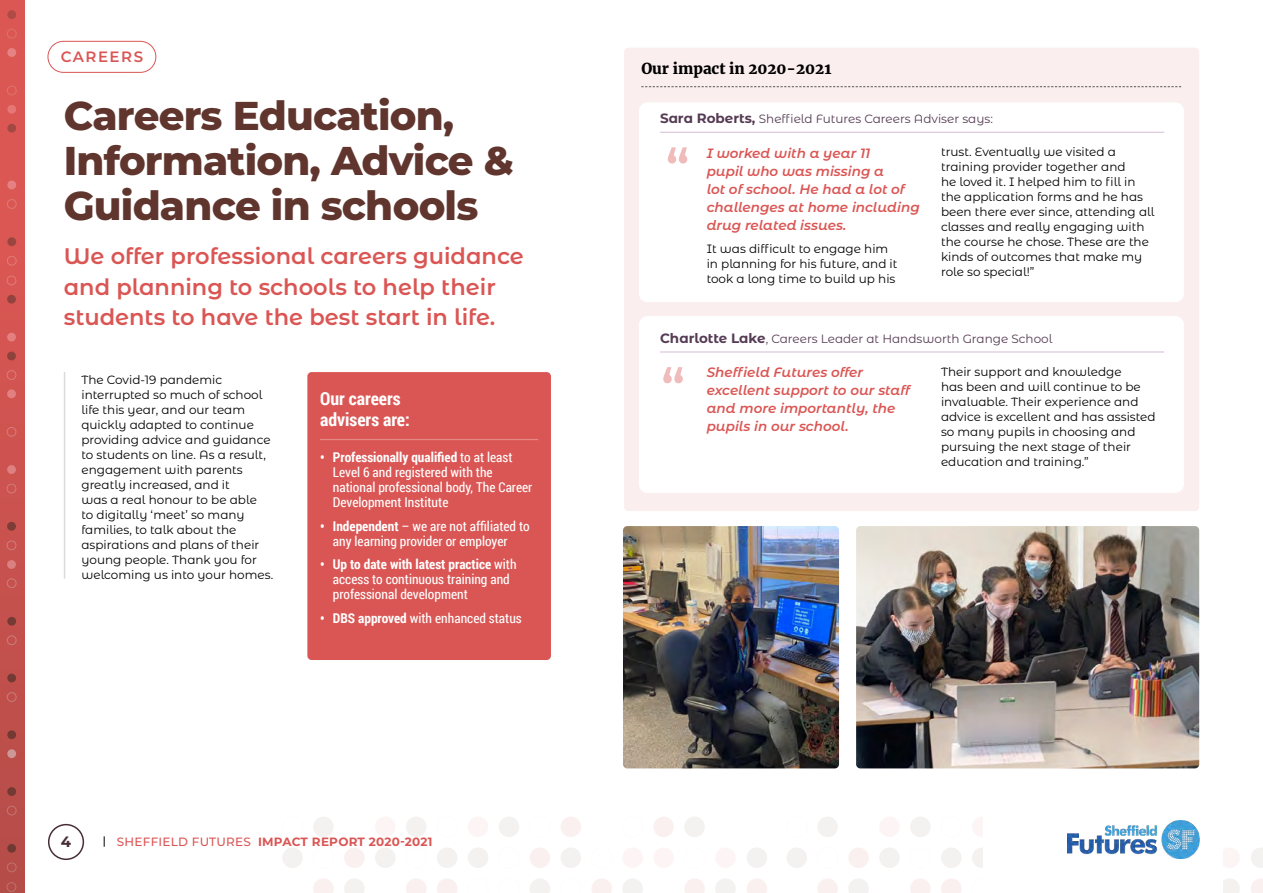
<style>
.page{position:relative;width:1263px;height:893px;background:#fff}
.page>*{position:absolute;margin:0;border:0;box-sizing:border-box;transform-origin:0 0}
.t1{font:600 52.05px "Montserrat";color:#f0bbbb}
.t2{font:800 40.2px/45px "Montserrat";letter-spacing:-.02em;color:#60352e}
.t3{font:600 22.5px/30.9px "Montserrat Alternates";color:#da5654}
.t4{font:700 18px/21px "Roboto Condensed";color:#fff}
.t5{font:900 15px "Merriweather";color:#000}
.t6{font:600 15px "Montserrat";letter-spacing:.1em;color:#da5654}
.t7{font:700 15px "Montserrat Alternates";color:#462d37}
.t8{font:13.5px/15px "Roboto Condensed";color:#fff}
.t9{font:italic 600 13.5px/18px "Montserrat Alternates";color:#da5654}
.t10{font:12px/15px "Montserrat Alternates";color:#000}
.t11{font:12px "Montserrat Alternates";color:#553b54}
.t12{font:700 12px "Montserrat";letter-spacing:.02em;color:#da5654}
.s1{font-weight:700}
.s2{font-weight:500}
.s3{font-weight:700;font-size:13.5px}
</style>
<div class="page">
<div style="left:48px;top:41px;width:108px;height:32px;border:1px solid #da5654;border-radius:16px"></div>
<div style="left:48px;top:824px;width:36px;height:36px;border:2px solid #462d37;border-radius:50%"></div>
<svg style="left:0;top:0;width:24px;height:253px;background:#d85855"></svg>
<svg style="left:0;top:253px;width:24px;height:640px;background:#c5524e"></svg>
<div style="left:313px;top:816px;width:21px;height:21px;background:#f4f1f1;border-radius:10px"></div>
<div style="left:375px;top:816px;width:21px;height:21px;background:#fdf5f5;border-radius:10px"></div>
<div style="left:406px;top:816px;width:20px;height:21px;background:#f4f1f1;border-radius:10px"></div>
<div style="left:436px;top:816px;width:22px;height:21px;border:1px solid #f29295;border-radius:10px"></div>
<div style="left:468px;top:816px;width:20px;height:21px;background:#fdf5f5;border-radius:10px"></div>
<div style="left:282px;top:816px;width:21px;height:21px;border:1px solid #f29295;border-radius:10px"></div>
<div style="left:499px;top:816px;width:20px;height:21px;background:#f4f1f1;border-radius:10px"></div>
<div style="left:529px;top:816px;width:21px;height:21px;border:1px solid #f29295;border-radius:10px"></div>
<div style="left:560px;top:816px;width:21px;height:21px;background:#fbf0f0;border-radius:10px"></div>
<div style="left:622px;top:816px;width:21px;height:21px;border:1px solid #f29295;border-radius:10px"></div>
<div style="left:653px;top:816px;width:21px;height:21px;background:#fbf0f0;border-radius:10px"></div>
<div style="left:684px;top:816px;width:21px;height:21px;background:#f4f1f1;border-radius:10px"></div>
<div style="left:282px;top:847px;width:21px;height:21px;background:#f4f1f1;border-radius:10px"></div>
<div style="left:313px;top:847px;width:21px;height:21px;border:1px solid #f29295;border-radius:10px"></div>
<div style="left:344px;top:847px;width:21px;height:21px;background:#fbf0f0;border-radius:10px"></div>
<div style="left:375px;top:847px;width:21px;height:21px;background:#f4f1f1;border-radius:10px"></div>
<div style="left:406px;top:847px;width:21px;height:21px;border:1px solid #f29295;border-radius:10px"></div>
<div style="left:437px;top:847px;width:20px;height:21px;background:#f4f1f1;border-radius:10px"></div>
<div style="left:468px;top:847px;width:20px;height:21px;background:#f4f1f1;border-radius:10px"></div>
<div style="left:498px;top:847px;width:22px;height:21px;border:1px solid #f29295;border-radius:10px"></div>
<div style="left:530px;top:847px;width:20px;height:21px;background:#fbf0f0;border-radius:10px"></div>
<div style="left:560px;top:847px;width:21px;height:21px;background:#f4f1f1;border-radius:10px"></div>
<div style="left:591px;top:847px;width:21px;height:21px;border:1px solid #f29295;border-radius:10px"></div>
<div style="left:622px;top:847px;width:21px;height:21px;background:#fdf5f5;border-radius:10px"></div>
<div style="left:715px;top:847px;width:21px;height:21px;background:#fdf5f5;border-radius:10px"></div>
<div style="left:653px;top:847px;width:21px;height:21px;background:#fdf5f5;border-radius:10px"></div>
<div style="left:684px;top:847px;width:21px;height:21px;border:1px solid #f29295;border-radius:10px"></div>
<svg style="left:313px;top:879px;width:21px;height:14px"></svg>
<svg style="left:344px;top:879px;width:20px;height:14px"></svg>
<svg style="left:406px;top:879px;width:20px;height:14px"></svg>
<svg style="left:437px;top:879px;width:20px;height:14px"></svg>
<svg style="left:530px;top:879px;width:20px;height:14px"></svg>
<svg style="left:592px;top:879px;width:20px;height:14px"></svg>
<svg style="left:623px;top:879px;width:20px;height:14px"></svg>
<svg style="left:684px;top:879px;width:21px;height:14px"></svg>
<svg style="left:715px;top:879px;width:21px;height:14px"></svg>
<div style="left:747px;top:847px;width:20px;height:21px;background:#f4f1f1;border-radius:10px"></div>
<svg style="left:747px;top:879px;width:20px;height:14px"></svg>
<div style="left:817px;top:816px;width:21px;height:21px;background:#f4f1f1;border-radius:10px"></div>
<div style="left:879px;top:816px;width:21px;height:21px;background:#fdf5f5;border-radius:10px"></div>
<div style="left:910px;top:816px;width:21px;height:21px;background:#f4f1f1;border-radius:10px"></div>
<div style="left:941px;top:816px;width:21px;height:21px;border:1px solid #f29295;border-radius:10px"></div>
<div style="left:972px;top:816px;width:20px;height:21px;background:#fdf5f5;border-radius:10px"></div>
<div style="left:786px;top:816px;width:21px;height:21px;border:1px solid #f29295;border-radius:10px"></div>
<div style="left:786px;top:847px;width:21px;height:21px;background:#f4f1f1;border-radius:10px"></div>
<div style="left:817px;top:847px;width:21px;height:21px;border:1px solid #f29295;border-radius:10px"></div>
<div style="left:848px;top:847px;width:21px;height:21px;background:#fbf0f0;border-radius:10px"></div>
<div style="left:879px;top:847px;width:21px;height:21px;background:#f4f1f1;border-radius:10px"></div>
<div style="left:910px;top:847px;width:21px;height:21px;border:1px solid #f29295;border-radius:10px"></div>
<div style="left:941px;top:847px;width:21px;height:21px;background:#f4f1f1;border-radius:10px"></div>
<div style="left:972px;top:847px;width:20px;height:21px;background:#f4f1f1;border-radius:10px"></div>
<div style="left:1219px;top:847px;width:21px;height:21px;background:#fdf5f5;border-radius:10px"></div>
<svg style="left:818px;top:879px;width:20px;height:14px"></svg>
<svg style="left:849px;top:879px;width:20px;height:14px"></svg>
<svg style="left:910px;top:879px;width:21px;height:14px"></svg>
<svg style="left:941px;top:879px;width:20px;height:14px"></svg>
<svg style="left:1223px;top:879px;width:17px;height:14px"></svg>
<svg style="left:1251px;top:848px;width:12px;height:20px"></svg>
<svg style="left:1251px;top:879px;width:12px;height:14px"></svg>
<div style="left:983px;top:723px;width:239px;height:170px;background:#fff"></div>
<div style="left:624px;top:48px;width:575px;height:463px;background:#fbeeee;border-radius:4px"></div>
<div style="left:639px;top:102px;width:545px;height:200px;background:#fff;border-radius:9px"></div>
<div style="left:307px;top:372px;width:244px;height:288px;background:#da5654;border-radius:4px"></div>
<hr style="left:320px;top:439px;width:218px;height:1px;background:#e58987">
<svg style="left:641px;top:86px;width:540px;height:1px"></svg>
<hr style="left:64px;top:372px;width:1px;height:207px;background:#dadada">
<hr style="left:660px;top:132px;width:504px;height:1px;background:#d5bbd4">
<div style="left:639px;top:316px;width:545px;height:177px;background:#fff;border-radius:9px"></div>
<hr style="left:660px;top:352px;width:504px;height:1px;background:#d5bbd4">
<img style="left:1068px;top:821px;width:131px;height:38px">
<img style="left:623px;top:526px;width:216px;height:242px">
<img style="left:856px;top:526px;width:343px;height:242px">
<p class="t6" style="left:61px;top:46px;width:84px">CAREERS</p>
<h2 class="t2" style="left:64px;top:91px;width:452px">Careers Education,<br>Information, Advice &amp;<br>Guidance in schools</h2>
<h3 class="t3" style="left:64px;top:239px;width:462px">We offer professional careers guidance and planning to schools to help their students to have the best start in life.</h3>
<p class="t10" style="left:81px;top:371px;width:193px">The Covid-19 pandemic interrupted so much of school life this year, and our team quickly adapted to continue providing advice and guidance to students on line. As a result, engagement with parents greatly increased, and it<br>was a real honour to be able<br>to digitally ‘meet’ so many families, to talk about the aspirations and plans of their young people. Thank you for welcoming us into your homes.</p>
<h3 class="t4" style="left:320px;top:388px;width:91px">Our careers advisers are:</h3>
<p class="t8" style="left:333px;top:450px;width:201px;text-indent:-13px"><span class="s1">• Professionally qualified</span> to at least Level 6 and registered with the national professional body, The Career Development Institute</p>
<p class="t8" style="left:333px;top:518px;width:198px;text-indent:-13px"><span class="s1">• Independent</span> – we are not affiliated to any learning provider or employer</p>
<p class="t8" style="left:333px;top:557px;width:185px;text-indent:-13px"><span class="s1">• Up to date with latest practice</span> with access to continuous training and professional development</p>
<p class="t8" style="left:320px;top:610px;width:203px"><span class="s1">• DBS approved</span> with enhanced status</p>
<p class="t7" style="left:61px;top:830px;width:12px">4</p>
<p class="t12" style="left:117px;top:833px;width:317px"><span class="s2">SHEFFIELD FUTURES</span> IMPACT REPORT 2020-2021</p>
<p class="t5" style="left:641px;top:58px;width:192px">Our impact in 2020-2021</p>
<p class="t11" style="left:660px;top:111px;width:334px"><span class="s3">Sara Roberts,</span> Sheffield Futures Careers Adviser says:</p>
<h1 class="t1" style="left:666px;top:131px;width:25px">“</h1>
<p class="t9" style="left:707px;top:143px;width:214px">I worked with a year 11<br>pupil who was missing a<br>lot of school. He had a lot of challenges at home including drug related issues.</p>
<p class="t10" style="left:707px;top:241px;width:192px">It was difficult to engage him in planning for his future, and it took a long time to build up his</p>
<p class="t10" style="left:941px;top:144px;width:215px">trust. Eventually we visited a training provider together and<br>he loved it. I helped him to fill in the application forms and he has been there ever since, attending all classes and really engaging with the course he chose. These are the kinds of outcomes that make my role so special!”</p>
<p class="t11" style="left:660px;top:331px;width:394px"><span class="s3">Charlotte Lake</span>, Careers Leader at Handsworth Grange School</p>
<h1 class="t1" style="left:661px;top:350px;width:25px">“</h1>
<p class="t9" style="left:707px;top:363px;width:205px">Sheffield Futures offer excellent support to our staff and more importantly, the pupils in our school.</p>
<p class="t10" style="left:941px;top:364px;width:216px">Their support and knowledge<br>has been and will continue to be invaluable. Their experience and advice is excellent and has assisted so many pupils in choosing and pursuing the next stage of their education and training.”</p>
</div>
